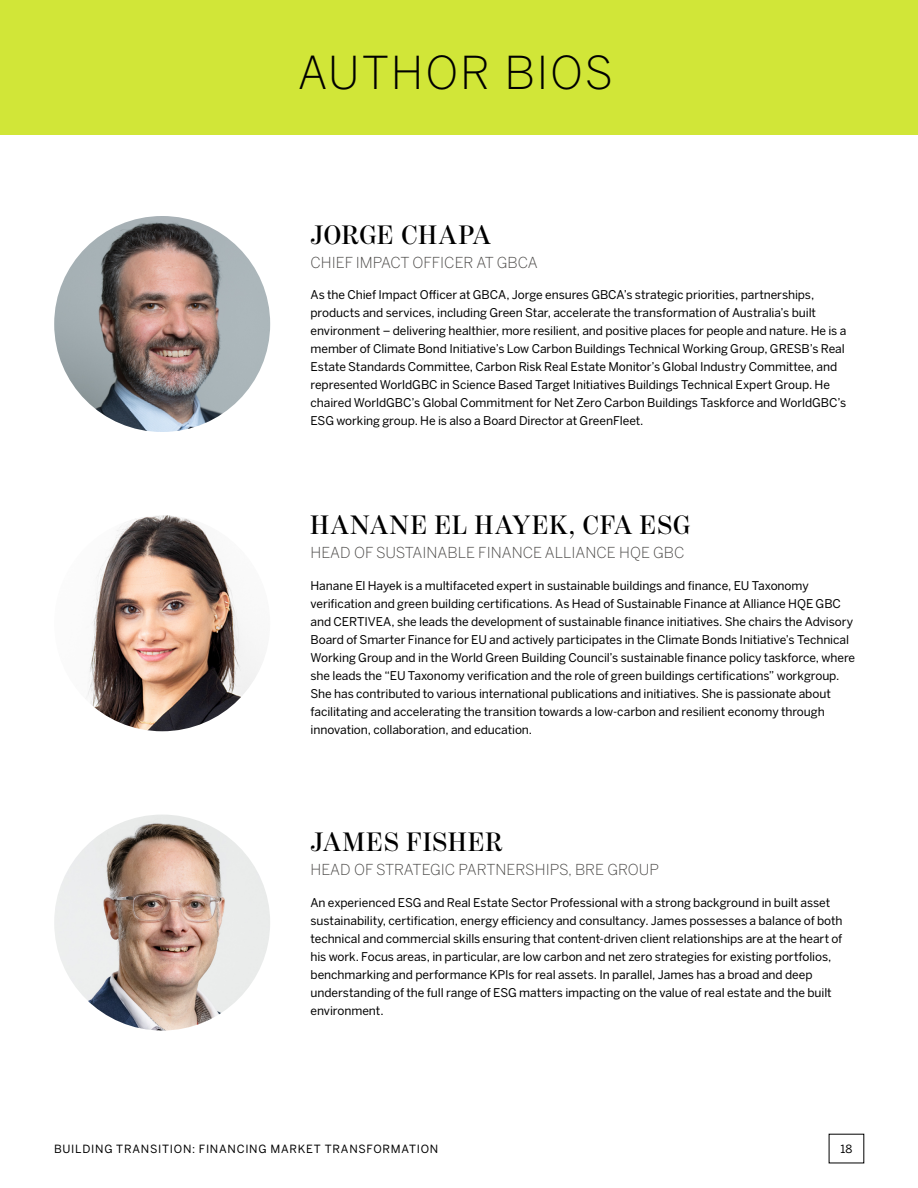
<style>
.page{position:relative;width:918px;height:1188px;background:#fff}
.page>*{position:absolute;margin:0;border:0;box-sizing:border-box;transform-origin:0 0}
.t1{font:300 45px "Benton Sans";letter-spacing:.04em;color:#000}
.t2{font:600 27px "Benton Mod Disp";letter-spacing:.04em;color:#000}
.t3{font:300 15px "Benton Sans";color:#4a4846}
.t4{font:12px/18px "Benton Sans";letter-spacing:-.005em;color:#000}
.t5{font:11.25px "Benton Sans";letter-spacing:.065em;color:#000}
</style>
<div class="page">
<div style="left:0;top:0;width:918px;height:135px;background:#d1e638"></div>
<img style="left:54px;top:216px;width:216px;height:216px;border-radius:108px">
<img style="left:54px;top:515px;width:216px;height:216px;border-radius:108px">
<img style="left:54px;top:815px;width:216px;height:216px;border-radius:108px">
<h1 class="t1" style="left:298px;top:47px;width:317px">AUTHOR BIOS</h1>
<h2 class="t2" style="left:310px;top:220px;width:182px">JORGE CHAPA</h2>
<p class="t3" style="left:310px;top:253px;width:229px">CHIEF IMPACT OFFICER AT GBCA</p>
<p class="t4" style="left:310px;top:286px;width:537px">As the Chief Impact Officer at GBCA, Jorge ensures GBCA’s strategic priorities, partnerships, products and services, including Green Star, accelerate the transformation of Australia’s built environment – delivering healthier, more resilient, and positive places for people and nature. He is a member of Climate Bond Initiative’s Low Carbon Buildings Technical Working Group, GRESB’s Real Estate Standards Committee, Carbon Risk Real Estate Monitor’s Global Industry Committee, and represented WorldGBC in Science Based Target Initiatives Buildings Technical Expert Group. He chaired WorldGBC’s Global Commitment for Net Zero Carbon Buildings Taskforce and WorldGBC’s ESG working group. He is also a Board Director at GreenFleet.</p>
<h2 class="t2" style="left:310px;top:510px;width:381px">HANANE EL HAYEK, CFA ESG</h2>
<p class="t3" style="left:310px;top:544px;width:375px">HEAD OF SUSTAINABLE FINANCE ALLIANCE HQE GBC</p>
<p class="t4" style="left:310px;top:576px;width:546px">Hanane El Hayek is a multifaceted expert in sustainable buildings and finance, EU Taxonomy verification and green building certifications. As Head of Sustainable Finance at Alliance HQE GBC and CERTIVEA, she leads the development of sustainable finance initiatives. She chairs the Advisory Board of Smarter Finance for EU and actively participates in the Climate Bonds Initiative’s Technical Working Group and in the World Green Building Council’s sustainable finance policy taskforce, where she leads the “EU Taxonomy verification and the role of green buildings certifications” workgroup.<br>She has contributed to various international publications and initiatives. She is passionate about facilitating and accelerating the transition towards a low-carbon and resilient economy through innovation, collaboration, and education.</p>
<h2 class="t2" style="left:310px;top:827px;width:193px">JAMES FISHER</h2>
<p class="t3" style="left:310px;top:861px;width:350px">HEAD OF STRATEGIC PARTNERSHIPS, BRE GROUP</p>
<p class="t4" style="left:310px;top:893px;width:534px">An experienced ESG and Real Estate Sector Professional with a strong background in built asset sustainability, certification, energy efficiency and consultancy. James possesses a balance of both technical and commercial skills ensuring that content-driven client relationships are at the heart of his work. Focus areas, in particular, are low carbon and net zero strategies for existing portfolios, benchmarking and performance KPIs for real assets. In parallel, James has a broad and deep understanding of the full range of ESG matters impacting on the value of real estate and the built environment.</p>
<p class="t5" style="left:54px;top:1142px;width:386px">BUILDING TRANSITION: FINANCING MARKET TRANSFORMATION</p>
<p class="t5" style="left:841px;top:1142px;width:13px">18</p>
</div>
